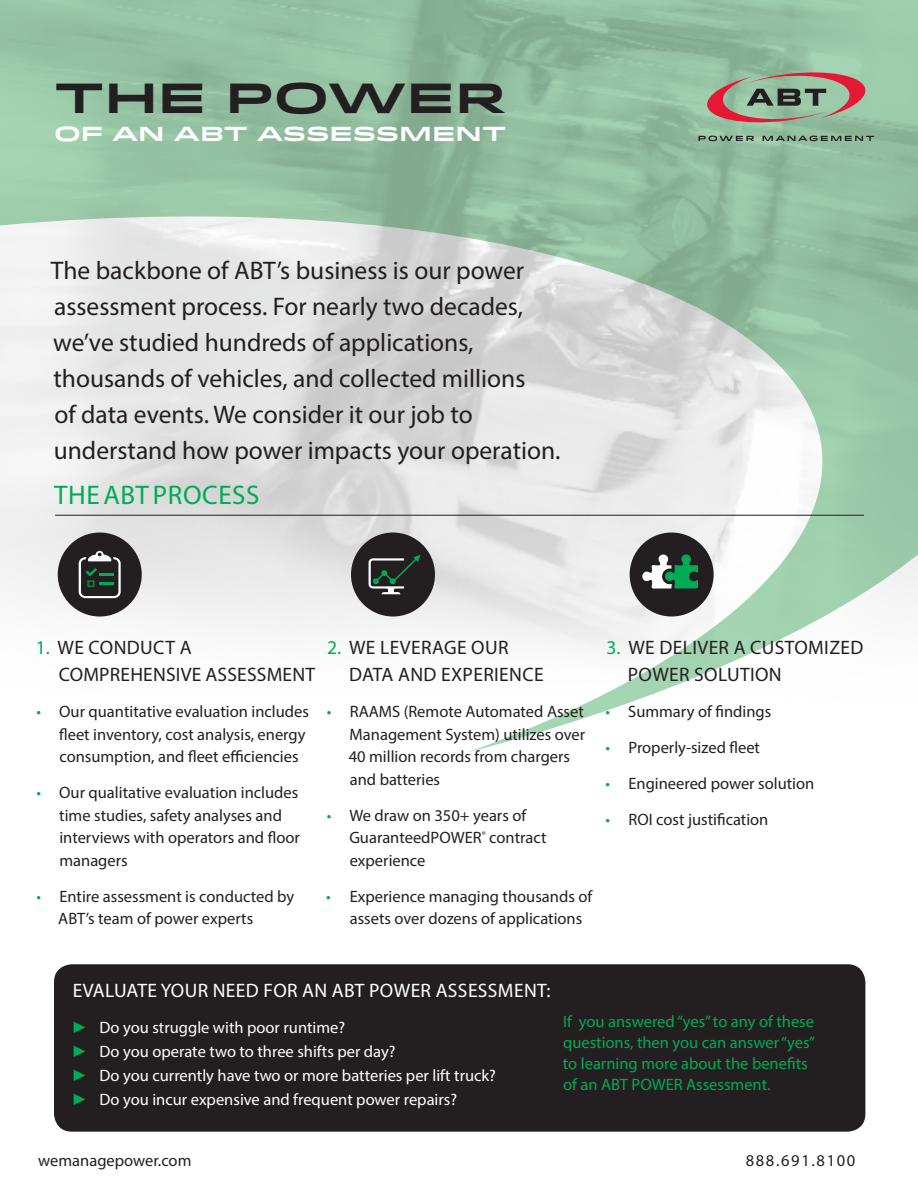
<style>
.page{position:relative;width:918px;height:1188px;background:#fff}
.page>*{position:absolute;margin:0;border:0;box-sizing:border-box;transform-origin:0 0}
.t1{font:700 42px "Idlewild";color:#231f20}
.t2{font:27px "Myriad Pro";letter-spacing:.02em;color:#00ab57}
.Pulled_Quote{font:25.5px/36px "Myriad Pro";color:#231f20}
.t3{font:700 20.25px "Idlewild";color:#fff}
.t4{font:19.5px/27px "Myriad Pro";letter-spacing:.02em;color:#231f20}
.t5{font:19.5px "Myriad Pro";letter-spacing:.02em;color:#fff}
.t6{font:16.5px/22.5px "Myriad Pro";color:#231f20}
.t7{font:16.5px "Myriad Pro";color:#fff}
.t8{font:16.5px/21px "Myriad Pro";color:#00ab57}
.t9{font:16.5px "Myriad Pro";letter-spacing:.1em;color:#231f20}
.s1{color:#00ab57}
.s2{font-family:"Franklin Gothic";color:#00ab57}
</style>
<div class="page">
<img style="left:0;top:0;width:918px;height:753px">
<svg style="left:698px;top:136px;width:56px;height:5px"></svg>
<svg style="left:763px;top:136px;width:111px;height:5px"></svg>
<div style="left:58px;top:533px;width:84px;height:84px;background:#231f20;border-radius:50%"></div>
<svg style="left:79px;top:551px;width:42px;height:47px"></svg>
<div style="left:351px;top:533px;width:84px;height:84px;background:#231f20;border-radius:50%"></div>
<svg style="left:369px;top:555px;width:52px;height:39px"></svg>
<div style="left:630px;top:533px;width:84px;height:84px;background:#231f20;border-radius:50%"></div>
<svg style="left:642px;top:554px;width:56px;height:35px"></svg>
<hr style="left:55px;top:515px;width:809px;height:1px;background:#231f20">
<div style="left:54px;top:964px;width:811px;height:168px;background:#231f20;border-radius:18px"></div>
<svg style="left:706px;top:69px;width:161px;height:57px;background:#9b9986"></svg>
<h2 class="t1" style="left:54px;top:66px;width:453px">THE POWER</h2>
<h2 class="t3" style="left:54px;top:119px;width:454px">OF AN ABT ASSESSMENT</h2>
<p class="Pulled_Quote" style="left:51px;top:252px;width:511px">The backbone of ABT’s business is our power assessment process. For nearly two decades, we’ve studied hundreds of applications, thousands of vehicles, and collected millions<br>of data events. We consider it our job to understand how power impacts your operation.</p>
<h2 class="t2" style="left:54px;top:478px;width:207px">THE ABT PROCESS</h2>
<h4 class="t4" style="left:59px;top:634px;width:258px;text-indent:-23px"><span class="s1">1.</span> WE CONDUCT A<br>COMPREHENSIVE ASSESSMENT</h4>
<p class="t6" style="left:59px;top:700px;width:251px;text-indent:-23px"><span class="s1">•</span> Our quantitative evaluation includes fleet inventory, cost analysis, energy consumption, and fleet efficiencies</p>
<p class="t6" style="left:59px;top:781px;width:242px;text-indent:-23px"><span class="s1">•</span> Our qualitative evaluation includes time studies, safety analyses and interviews with operators and floor managers</p>
<p class="t6" style="left:58px;top:885px;width:237px;text-indent:-22px"><span class="s1">•</span> Entire assessment is conducted by<br>ABT’s team of power experts</p>
<h4 class="t4" style="left:349px;top:634px;width:196px;text-indent:-22px"><span class="s1">2.</span> WE LEVERAGE OUR<br>DATA AND EXPERIENCE</h4>
<p class="t6" style="left:349px;top:700px;width:238px;text-indent:-22px"><span class="s1">•</span> RAAMS (Remote Automated Asset<br>Management System) utilizes over<br>40 million records from chargers and batteries</p>
<p class="t6" style="left:349px;top:804px;width:199px;text-indent:-23px"><span class="s1">•</span> We draw on 350+ years of<br>GuaranteedPOWER<sup>®</sup> contract experience</p>
<p class="t6" style="left:350px;top:885px;width:244px;text-indent:-24px"><span class="s1">•</span> Experience managing thousands of assets over dozens of applications</p>
<h4 class="t4" style="left:628px;top:634px;width:237px;text-indent:-21px"><span class="s1">3.</span> WE DELIVER A CUSTOMIZED<br>POWER SOLUTION</h4>
<p class="t6" style="left:606px;top:700px;width:167px"><span class="s1">•</span> Summary of findings</p>
<p class="t6" style="left:606px;top:736px;width:156px"><span class="s1">•</span> Properly-sized fleet</p>
<p class="t6" style="left:606px;top:772px;width:210px"><span class="s1">•</span> Engineered power solution</p>
<p class="t6" style="left:606px;top:808px;width:164px"><span class="s1">•</span> ROI cost justification</p>
<h5 class="t5" style="left:73px;top:978px;width:479px">EVALUATE YOUR NEED FOR AN ABT POWER ASSESSMENT:</h5>
<p class="t7" style="left:71px;top:1017px;width:275px"><span class="s2">►</span> Do you struggle with poor runtime?</p>
<p class="t7" style="left:71px;top:1041px;width:326px"><span class="s2">►</span> Do you operate two to three shifts per day?</p>
<p class="t7" style="left:71px;top:1065px;width:426px"><span class="s2">►</span> Do you currently have two or more batteries per lift truck?</p>
<p class="t7" style="left:71px;top:1089px;width:387px"><span class="s2">►</span> Do you incur expensive and frequent power repairs?</p>
<p class="t8" style="left:563px;top:1010px;width:254px">If you answered “yes” to any of these questions, then you can answer “yes” to learning more about the benefits of an ABT POWER Assessment.</p>
<p class="t6" style="left:38px;top:1149px;width:155px">wemanagepower.com</p>
<p class="t9" style="left:746px;top:1150px;width:111px">888.691.8100</p>
</div>
